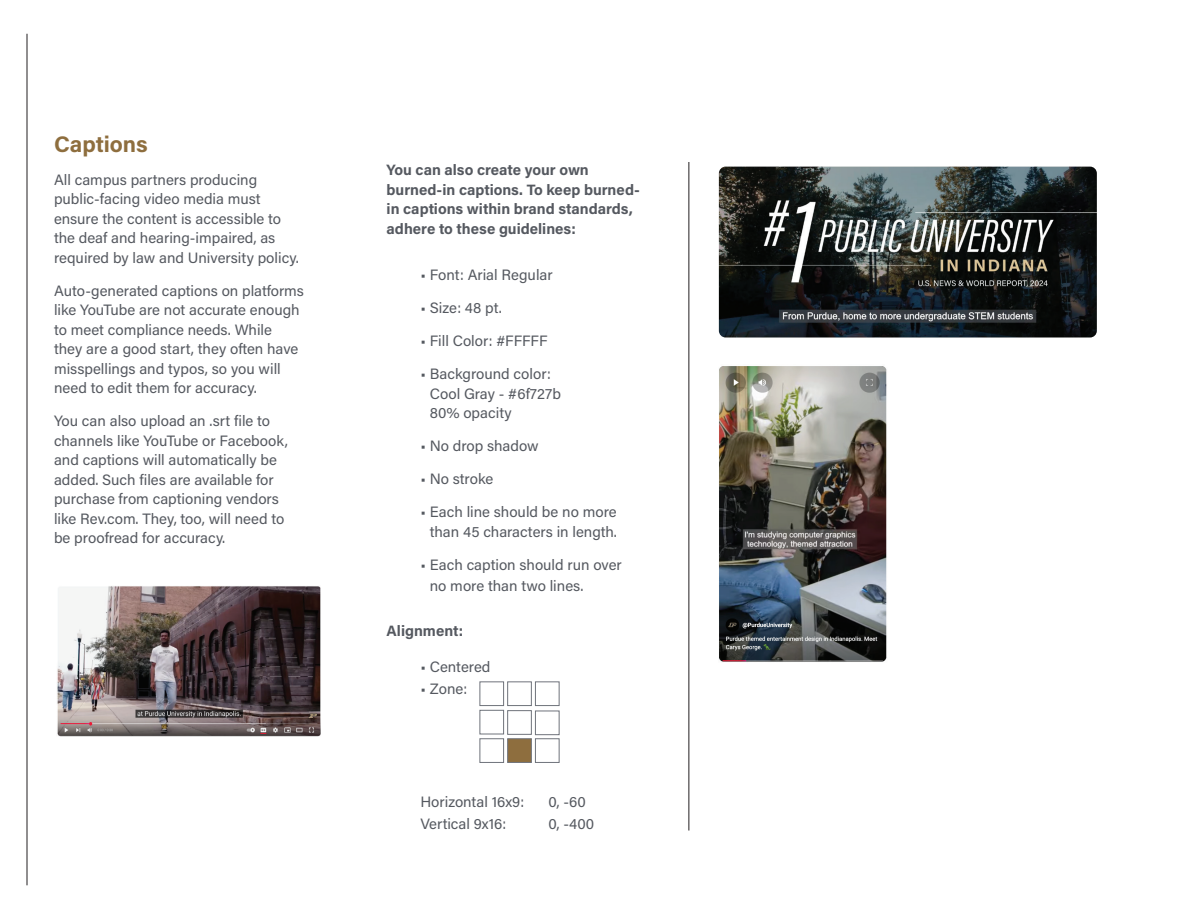
<style>
.page{position:relative;width:1188px;height:918px;background:#fff}
.page>*{position:absolute;margin:0;border:0;box-sizing:border-box;transform-origin:0 0}
.t1{font:700 22.5px "Acumin Pro";color:#8e6e3e}
.t2{font:15px/19.5px "Acumin Pro";color:#555960}
.t3{font:700 15px/19.5px "Acumin Pro";color:#555960}
</style>
<div class="page">
<hr style="left:27px;top:34px;width:1px;height:851px;background:#231f20">
<hr style="left:688px;top:162px;width:1px;height:669px;background:#231f20">
<img style="left:57px;top:586px;width:264px;height:151px">
<img style="left:719px;top:366px;width:168px;height:296px">
<div style="left:480px;top:681px;width:24px;height:25px;border:1px solid #6f737b"></div>
<div style="left:507px;top:681px;width:25px;height:25px;border:1px solid #6f737b"></div>
<div style="left:535px;top:681px;width:25px;height:25px;border:1px solid #6f737b"></div>
<div style="left:480px;top:710px;width:24px;height:24px;border:1px solid #6f737b"></div>
<div style="left:507px;top:710px;width:25px;height:25px;border:1px solid #6f737b"></div>
<div style="left:535px;top:711px;width:25px;height:24px;border:1px solid #6f737b"></div>
<div style="left:480px;top:738px;width:24px;height:25px;border:1px solid #6f737b"></div>
<div style="left:507px;top:738px;width:25px;height:25px;background:#8e6e3e;border:1px solid #6f737b"></div>
<div style="left:535px;top:738px;width:25px;height:25px;border:1px solid #6f737b"></div>
<img style="left:719px;top:167px;width:378px;height:170px">
<h1 class="t1" style="left:54px;top:128px;width:95px">Captions</h1>
<p class="t2" style="left:54px;top:169px;width:246px">All campus partners producing public-facing video media must ensure the content is accessible to the deaf and hearing-impaired, as required by law and University policy.</p>
<p class="t2" style="left:54px;top:280px;width:252px">Auto-generated captions on platforms like YouTube are not accurate enough to meet compliance needs. While they are a good start, they often have misspellings and typos, so you will need to edit them for accuracy.</p>
<p class="t2" style="left:54px;top:410px;width:235px">You can also upload an .srt file to channels like YouTube or Facebook, and captions will automatically be added. Such files are available for purchase from captioning vendors like Rev.com. They, too, will need to be proofread for accuracy.</p>
<p class="t3" style="left:387px;top:160px;width:255px">You can also create your own burned-in captions. To keep burned&shy;in captions within brand standards, adhere to these guidelines:</p>
<p class="t2" style="left:420px;top:265px;width:134px">• Font: Arial Regular</p>
<p class="t2" style="left:420px;top:298px;width:83px">• Size: 48 pt.</p>
<p class="t2" style="left:420px;top:331px;width:129px">• Fill Color: #FFFFF</p>
<p class="t2" style="left:430px;top:364px;width:133px;text-indent:-9px">• Background color:<br>Cool Gray - #6f727b<br>80% opacity</p>
<p class="t2" style="left:420px;top:436px;width:120px">• No drop shadow</p>
<p class="t2" style="left:420px;top:469px;width:74px">• No stroke</p>
<p class="t2" style="left:420px;top:502px;width:198px;text-align:right">• Each line should be no more than 45 characters in length.</p>
<p class="t2" style="left:430px;top:553px;width:194px;line-height:21px;text-indent:-9px">• Each caption should run over no more than two lines.</p>
<p class="t3" style="left:387px;top:620px;width:78px">Alignment:</p>
<p class="t2" style="left:420px;top:656px;width:72px">• Centered</p>
<p class="t2" style="left:420px;top:679px;width:49px">• Zone:</p>
<p class="t2" style="left:420px;top:791px;width:105px">Horizontal 16x9:</p>
<p class="t2" style="left:549px;top:791px;width:39px">0, -60</p>
<p class="t2" style="left:420px;top:814px;width:87px">Vertical 9x16:</p>
<p class="t2" style="left:549px;top:814px;width:47px">0, -400</p>
</div>
